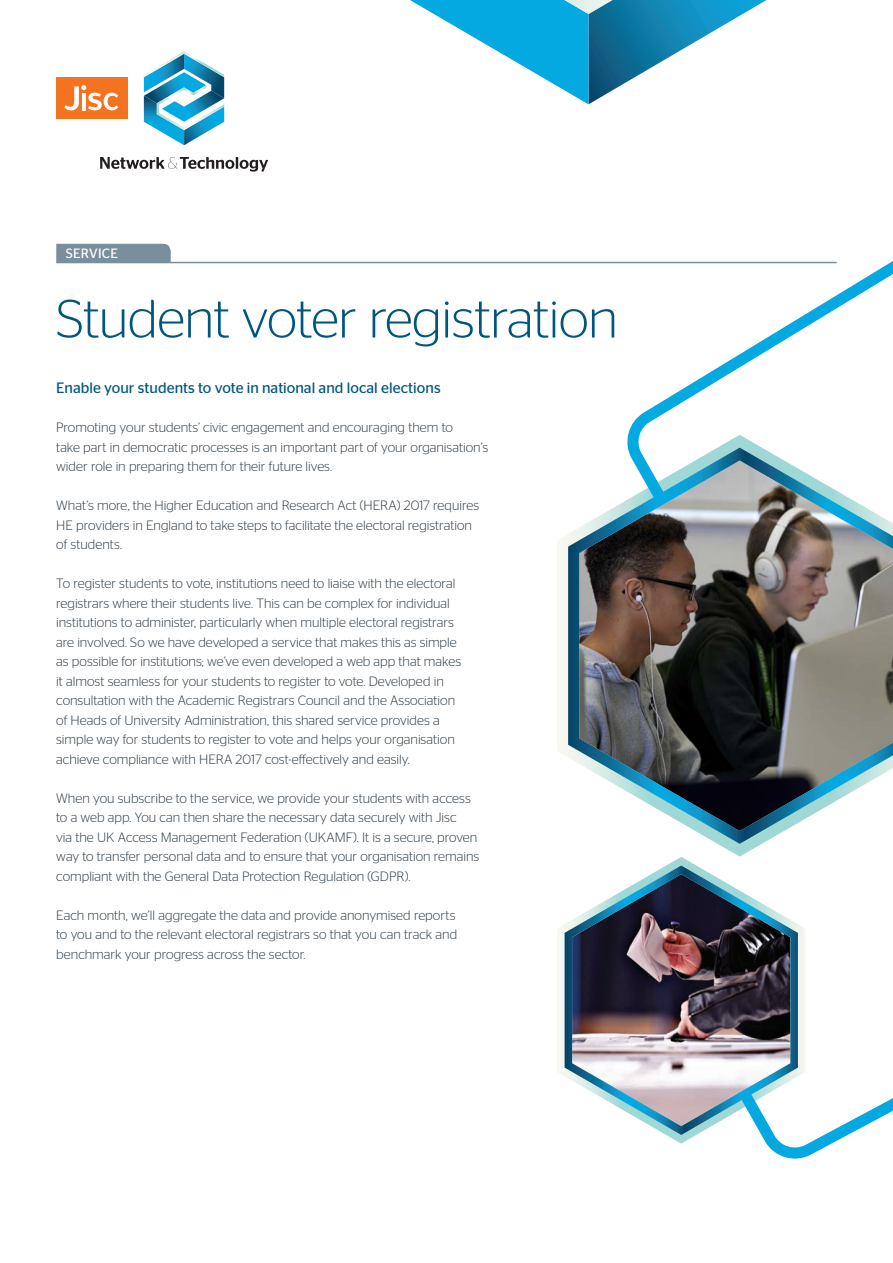
<style>
.page{position:relative;width:893px;height:1263px;background:#fff}
.page>*{position:absolute;margin:0;border:0;box-sizing:border-box;transform-origin:0 0}
.t1{font:300 54px "Stag Sans";letter-spacing:-.01em;color:#00567e}
.t2{font:15px "Stag Sans";color:#00567e}
.t3{font:300 13.5px/19.5px "Stag Sans";color:#2b3a45}
.t4{font:13.5px "Stag Sans";letter-spacing:.02em;color:#fff}
</style>
<div class="page">
<svg style="left:144px;top:51px;width:80px;height:94px"></svg>
<svg style="left:100px;top:157px;width:168px;height:15px"></svg>
<div style="left:56px;top:77px;width:72px;height:42px;background:#f47321"></div>
<svg style="left:64px;top:85px;width:54px;height:25px"></svg>
<hr style="left:82px;top:93px;width:4px;height:17px;background:#fff">
<svg style="left:410px;top:0;width:356px;height:104px"></svg>
<div style="left:56px;top:244px;width:115px;height:18px;background:#798f9c"></div>
<hr style="left:56px;top:262px;width:781px;height:1px;background:#798f9c">
<svg style="left:557px;top:857px;width:248px;height:286px"></svg>
<img style="left:565px;top:865px;width:233px;height:270px">
<svg style="left:738px;top:1088px;width:155px;height:71px"></svg>
<svg style="left:557px;top:534px;width:204px;height:323px"></svg>
<img style="left:568px;top:502px;width:325px;height:342px">
<svg style="left:623px;top:261px;width:270px;height:245px"></svg>
<p class="t4" style="left:66px;top:246px;width:54px">SERVICE</p>
<h1 class="t1" style="left:56px;top:289px;width:563px">Student voter registration</h1>
<p class="t2" style="left:56px;top:380px;width:386px">Enable your students to vote in national and local elections</p>
<p class="t3" style="left:56px;top:418px;width:433px">Promoting your students’ civic engagement and encouraging them to<br>take part in democratic processes is an important part of your organisation’s wider role in preparing them for their future lives.</p>
<p class="t3" style="left:56px;top:496px;width:424px">What’s more, the Higher Education and Research Act (HERA) 2017 requires<br>HE providers in England to take steps to facilitate the electoral registration of students.</p>
<p class="t3" style="left:56px;top:574px;width:406px">To register students to vote, institutions need to liaise with the electoral registrars where their students live. This can be complex for individual institutions to administer, particularly when multiple electoral registrars are involved. So we have developed a service that makes this as simple as possible for institutions; we’ve even developed a web app that makes it almost seamless for your students to register to vote. Developed in consultation with the Academic Registrars Council and the Association of Heads of University Administration, this shared service provides a simple way for students to register to vote and helps your organisation achieve compliance with HERA 2017 cost-effectively and easily.</p>
<p class="t3" style="left:56px;top:788px;width:424px">When you subscribe to the service, we provide your students with access to a web app. You can then share the necessary data securely with Jisc<br>via the UK Access Management Federation (UKAMF). It is a secure, proven way to transfer personal data and to ensure that your organisation remains compliant with the General Data Protection Regulation (GDPR).</p>
<p class="t3" style="left:56px;top:905px;width:402px">Each month, we’ll aggregate the data and provide anonymised reports to you and to the relevant electoral registrars so that you can track and benchmark your progress across the sector.</p>
</div>
